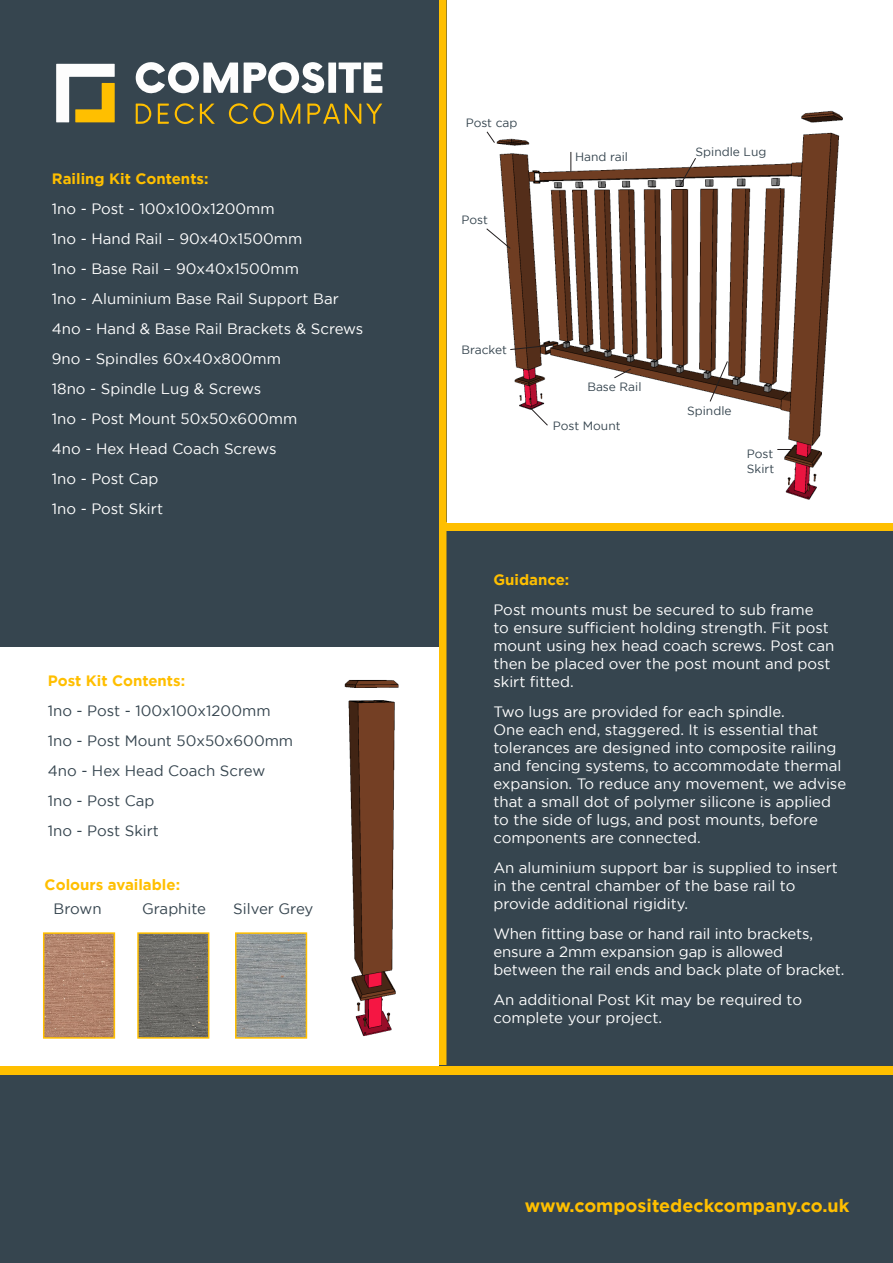
<style>
.page{position:relative;width:893px;height:1263px;background:#36454f}
.page>*{position:absolute;margin:0;border:0;box-sizing:border-box;transform-origin:0 0}
.t1{font:700 18px "Gotham";color:#ffbf00}
.t2{font:15px/18px "Gotham";color:#fff}
.t3{font:15px/30px "Gotham";color:#36454f}
.t4{font:700 15px "Gotham";color:#ffbf00}
.t5{font:12px/14.4px "Gotham";color:#36454f}
</style>
<div class="page">
<svg style="left:56px;top:64px;width:59px;height:58px"></svg>
<svg style="left:136px;top:62px;width:102px;height:32px"></svg>
<svg style="left:244px;top:62px;width:138px;height:32px"></svg>
<svg style="left:280px;top:103px;width:20px;height:21px"></svg>
<svg style="left:136px;top:103px;width:15px;height:21px"></svg>
<svg style="left:229px;top:103px;width:45px;height:21px"></svg>
<svg style="left:175px;top:103px;width:19px;height:21px"></svg>
<svg style="left:200px;top:104px;width:15px;height:20px"></svg>
<svg style="left:158px;top:104px;width:11px;height:20px"></svg>
<svg style="left:307px;top:103px;width:75px;height:21px"></svg>
<div style="left:443px;top:522px;width:450px;height:8px;background:#ffbf00"></div>
<div style="left:447px;top:0;width:446px;height:522px;background:#fff"></div>
<img style="left:496px;top:110px;width:347px;height:390px">
<div style="left:439px;top:0;width:7px;height:1122px;background:#ffbf00"></div>
<div style="left:0;top:1066px;width:893px;height:197px;background:#36454f"></div>
<div style="left:0;top:1066px;width:893px;height:8px;background:#ffbf00"></div>
<div style="left:0;top:647px;width:439px;height:419px;background:#fff"></div>
<img style="left:238px;top:935px;width:66px;height:101px">
<div style="left:235px;top:932px;width:72px;height:107px;border:2px solid #ffbf00"></div>
<img style="left:46px;top:935px;width:66px;height:101px">
<div style="left:43px;top:932px;width:72px;height:107px;border:2px solid #ffbf00"></div>
<img style="left:140px;top:935px;width:66px;height:101px">
<div style="left:137px;top:932px;width:72px;height:107px;border:2px solid #ffbf00"></div>
<svg style="left:679px;top:157px;width:18px;height:29px"></svg>
<svg style="left:570px;top:152px;width:1px;height:20px"></svg>
<svg style="left:486px;top:131px;width:9px;height:12px"></svg>
<svg style="left:709px;top:360px;width:19px;height:42px"></svg>
<svg style="left:777px;top:449px;width:15px;height:1px"></svg>
<svg style="left:530px;top:407px;width:19px;height:19px"></svg>
<svg style="left:509px;top:344px;width:45px;height:6px"></svg>
<svg style="left:486px;top:228px;width:25px;height:21px"></svg>
<svg style="left:613px;top:368px;width:19px;height:11px"></svg>
<img style="left:344px;top:680px;width:55px;height:357px">
<p class="t4" style="left:52px;top:168px;width:158px">Railing Kit Contents:</p>
<p class="t2" style="left:52px;top:193px;width:313px;line-height:30px">1no - Post - 100x100x1200mm<br>1no - Hand Rail – 90x40x1500mm<br>1no - Base Rail – 90x40x1500mm<br>1no - Aluminium Base Rail Support Bar<br>4no - Hand &amp; Base Rail Brackets &amp; Screws<br>9no - Spindles 60x40x800mm<br>18no - Spindle Lug &amp; Screws<br>1no - Post Mount 50x50x600mm<br>4no - Hex Head Coach Screws<br>1no - Post Cap<br>1no - Post Skirt</p>
<p class="t4" style="left:48px;top:671px;width:139px">Post Kit Contents:</p>
<p class="t3" style="left:48px;top:695px;width:247px">1no - Post - 100x100x1200mm<br>1no - Post Mount 50x50x600mm<br>4no - Hex Head Coach Screw<br>1no - Post Cap<br>1no - Post Skirt</p>
<p class="t4" style="left:45px;top:874px;width:137px">Colours available:</p>
<p class="t3" style="left:54px;top:893px;width:50px">Brown</p>
<p class="t3" style="left:142px;top:893px;width:66px">Graphite</p>
<p class="t3" style="left:233px;top:893px;width:82px">Silver Grey</p>
<p class="t5" style="left:466px;top:116px;width:53px">Post cap</p>
<p class="t5" style="left:462px;top:212px;width:28px">Post</p>
<p class="t5" style="left:575px;top:149px;width:54px">Hand rail</p>
<p class="t5" style="left:696px;top:145px;width:72px">Spindle Lug</p>
<p class="t5" style="left:461px;top:342px;width:47px">Bracket</p>
<p class="t5" style="left:587px;top:379px;width:56px">Base Rail</p>
<p class="t5" style="left:553px;top:419px;width:69px">Post Mount</p>
<p class="t5" style="left:687px;top:403px;width:46px">Spindle</p>
<p class="t5" style="left:747px;top:447px;width:29px">Post<br>Skirt</p>
<p class="t4" style="left:493px;top:570px;width:77px">Guidance:</p>
<p class="t2" style="left:493px;top:600px;width:343px">Post mounts must be secured to sub frame<br>to ensure sufficient holding strength. Fit post mount using hex head coach screws. Post can then be placed over the post mount and post skirt fitted.</p>
<p class="t2" style="left:493px;top:702px;width:354px">Two lugs are provided for each spindle.<br>One each end, staggered. It is essential that tolerances are designed into composite railing and fencing systems, to accommodate thermal expansion. To reduce any movement, we advise that a small dot of polymer silicone is applied to the side of lugs, and post mounts, before components are connected.</p>
<p class="t2" style="left:493px;top:858px;width:346px">An aluminium support bar is supplied to insert in the central chamber of the base rail to provide additional rigidity.</p>
<p class="t2" style="left:493px;top:924px;width:353px">When fitting base or hand rail into brackets, ensure a 2mm expansion gap is allowed between the rail ends and back plate of bracket.</p>
<p class="t2" style="left:493px;top:990px;width:310px">An additional Post Kit may be required to complete your project.</p>
<p class="t1" style="left:525px;top:1194px;width:326px">www.compositedeckcompany.co.uk</p>
</div>
